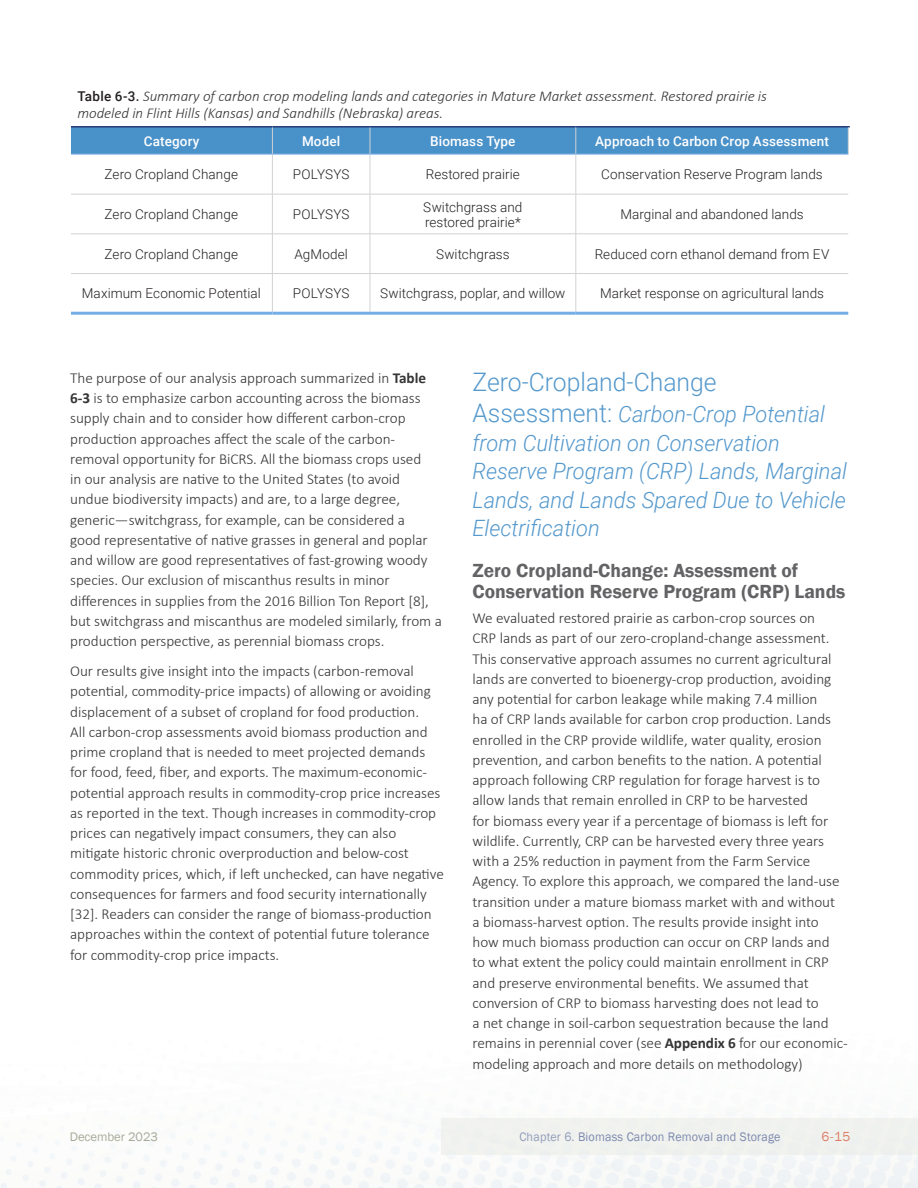
<style>
.page{position:relative;width:918px;height:1188px;background:#fff}
.page>*{position:absolute;margin:0;border:0;box-sizing:border-box;transform-origin:0 0}
._02_Key_Findings___Introduction{font:300 25.5px "Roboto";color:#5498cc}
._02_Key_Findings___Introduction-2{font:italic 300 22.5px/28.5px "Roboto";color:#5498cc}
._00_Heading-03{font:600 19.5px/21px "Franklin Gothic";color:#636366}
._05_text_with_GREP_styles{font:300 15.15px/20.2px "Calibri";letter-spacing:-.005em;color:#363536}
._09_Figure_with_GREP{font:italic 300 15px/17.2px "Calibri";letter-spacing:-.005em;color:#363536}
.TwoBlue_Table_Body_decimal{font:300 13.5px/15px "Roboto";letter-spacing:.005em;color:#231f20}
.TwoBlue_Table_Body_No_decimal{font:300 13.5px "Roboto";letter-spacing:.005em;color:#231f20}
.TwoBlue_Header__Lighter_Blue_Description{font:500 13.5px "Roboto";letter-spacing:.01em;color:#fff}
.t1{font:13.5px "Franklin Gothic";color:#dc7f68}
.t2{font:12.75px "Franklin Gothic";letter-spacing:.015em;color:#7d89ae;scale:.95 1}
.t3{font:12.75px "Franklin Gothic";letter-spacing:-.005em;color:#a7aa99}
.s1{font-family:"Roboto";font-weight:500;font-style:normal;font-size:13.5px;color:#231f20}
.s2{font-weight:700}
.s3{font-style:normal;font-size:25.5px}
.s4{color:#939dbb}
</style>
<div class="page">
<div style="left:441px;top:1118px;width:477px;height:36px;background:#f0f2ee"></div>
<hr style="left:370px;top:155px;width:1px;height:39px;background:#d1d2d4">
<hr style="left:576px;top:155px;width:1px;height:39px;background:#d1d2d4">
<hr style="left:370px;top:194px;width:1px;height:40px;background:#d1d2d4">
<hr style="left:576px;top:194px;width:1px;height:40px;background:#d1d2d4">
<hr style="left:370px;top:234px;width:1px;height:39px;background:#d1d2d4">
<hr style="left:576px;top:234px;width:1px;height:39px;background:#d1d2d4">
<hr style="left:370px;top:274px;width:1px;height:38px;background:#d1d2d4">
<hr style="left:576px;top:274px;width:1px;height:38px;background:#d1d2d4">
<hr style="left:272px;top:155px;width:1px;height:39px;background:#d1d2d4">
<hr style="left:272px;top:194px;width:1px;height:40px;background:#d1d2d4">
<hr style="left:272px;top:234px;width:1px;height:39px;background:#d1d2d4">
<hr style="left:272px;top:274px;width:1px;height:38px;background:#d1d2d4">
<hr style="left:71px;top:194px;width:201px;height:1px;background:#d1d2d4">
<hr style="left:272px;top:194px;width:98px;height:1px;background:#d1d2d4">
<hr style="left:370px;top:194px;width:206px;height:1px;background:#d1d2d4">
<hr style="left:576px;top:194px;width:272px;height:1px;background:#d1d2d4">
<hr style="left:71px;top:234px;width:201px;height:1px;background:#d1d2d4">
<hr style="left:272px;top:234px;width:98px;height:1px;background:#d1d2d4">
<hr style="left:370px;top:234px;width:206px;height:1px;background:#d1d2d4">
<hr style="left:576px;top:234px;width:272px;height:1px;background:#d1d2d4">
<hr style="left:71px;top:273px;width:201px;height:1px;background:#d1d2d4">
<hr style="left:272px;top:273px;width:98px;height:1px;background:#d1d2d4">
<hr style="left:370px;top:273px;width:206px;height:1px;background:#d1d2d4">
<hr style="left:576px;top:273px;width:272px;height:1px;background:#d1d2d4">
<hr style="left:71px;top:312px;width:201px;height:3px;background:#75aee7">
<hr style="left:272px;top:312px;width:98px;height:3px;background:#75aee7">
<hr style="left:370px;top:312px;width:206px;height:3px;background:#75aee7">
<hr style="left:576px;top:312px;width:272px;height:3px;background:#75aee7">
<hr style="left:71px;top:126px;width:201px;height:2px;background:#263a78">
<hr style="left:272px;top:126px;width:98px;height:2px;background:#263a78">
<hr style="left:370px;top:126px;width:206px;height:2px;background:#263a78">
<hr style="left:576px;top:126px;width:274px;height:2px;background:#263a78">
<svg style="left:71px;top:127px;width:778px;height:27px;background:#4990c7"></svg>
<hr style="left:71px;top:154px;width:201px;height:1px;background:#91beec">
<hr style="left:272px;top:154px;width:98px;height:1px;background:#91beec">
<hr style="left:370px;top:154px;width:206px;height:1px;background:#91beec">
<hr style="left:576px;top:154px;width:272px;height:1px;background:#91beec">
<p class="_09_Figure_with_GREP" style="left:77px;top:87px;width:691px"><span class="s1">Table 6-3.</span> Summary of carbon crop modeling lands and categories in Mature Market assessment. Restored prairie is modeled in Flint Hills (Kansas) and Sandhills (Nebraska) areas.</p>
<p class="TwoBlue_Header__Lighter_Blue_Description" style="left:144px;top:131px;width:57px">Category</p>
<p class="TwoBlue_Header__Lighter_Blue_Description" style="left:302px;top:131px;width:40px">Model</p>
<p class="TwoBlue_Header__Lighter_Blue_Description" style="left:430px;top:131px;width:87px">Biomass Type</p>
<p class="TwoBlue_Header__Lighter_Blue_Description" style="left:595px;top:131px;width:236px">Approach to Carbon Crop Assessment</p>
<p class="TwoBlue_Table_Body_No_decimal" style="left:105px;top:165px;width:135px">Zero Cropland Change</p>
<p class="TwoBlue_Table_Body_decimal" style="left:293px;top:166px;width:58px">POLYSYS</p>
<p class="TwoBlue_Table_Body_decimal" style="left:426px;top:166px;width:95px">Restored prairie</p>
<p class="TwoBlue_Table_Body_decimal" style="left:601px;top:166px;width:223px">Conservation Reserve Program lands</p>
<p class="TwoBlue_Table_Body_No_decimal" style="left:105px;top:205px;width:135px">Zero Cropland Change</p>
<p class="TwoBlue_Table_Body_decimal" style="left:293px;top:206px;width:58px">POLYSYS</p>
<p class="TwoBlue_Table_Body_decimal" style="left:423px;top:199px;width:101px">Switchgrass and restored prairie*</p>
<p class="TwoBlue_Table_Body_decimal" style="left:620px;top:206px;width:185px">Marginal and abandoned lands</p>
<p class="TwoBlue_Table_Body_No_decimal" style="left:105px;top:244px;width:135px">Zero Cropland Change</p>
<p class="TwoBlue_Table_Body_decimal" style="left:295px;top:246px;width:55px">AgModel</p>
<p class="TwoBlue_Table_Body_decimal" style="left:436px;top:246px;width:75px">Switchgrass</p>
<p class="TwoBlue_Table_Body_decimal" style="left:595px;top:246px;width:236px">Reduced corn ethanol demand from EV</p>
<p class="TwoBlue_Table_Body_No_decimal" style="left:82px;top:284px;width:180px">Maximum Economic Potential</p>
<p class="TwoBlue_Table_Body_No_decimal" style="left:293px;top:284px;width:58px">POLYSYS</p>
<p class="TwoBlue_Table_Body_No_decimal" style="left:380px;top:284px;width:187px">Switchgrass, poplar, and willow</p>
<p class="TwoBlue_Table_Body_No_decimal" style="left:600px;top:284px;width:226px">Market response on agricultural lands</p>
<p class="_05_text_with_GREP_styles" style="left:70px;top:368px;width:373px">The purpose of our analysis approach summarized in <span class="s2">Table 6-3</span> is to emphasize carbon accounting across the biomass supply chain and to consider how different carbon-crop production approaches affect the scale of the carbon&shy;removal opportunity for BiCRS. All the biomass crops used<br>in our analysis are native to the United States (to avoid undue biodiversity impacts) and are, to a large degree, generic—switchgrass, for example, can be considered a<br>good representative of native grasses in general and poplar and willow are good representatives of fast-growing woody species. Our exclusion of miscanthus results in minor differences in supplies from the 2016 Billion Ton Report [8], but switchgrass and miscanthus are modeled similarly, from a production perspective, as perennial biomass crops.</p>
<p class="_05_text_with_GREP_styles" style="left:70px;top:661px;width:375px">Our results give insight into the impacts (carbon-removal potential, commodity-price impacts) of allowing or avoiding displacement of a subset of cropland for food production.<br>All carbon-crop assessments avoid biomass production and prime cropland that is needed to meet projected demands for food, feed, fiber, and exports. The maximum-economic&shy;potential approach results in commodity-crop price increases as reported in the text. Though increases in commodity-crop prices can negatively impact consumers, they can also mitigate historic chronic overproduction and below-cost commodity prices, which, if left unchecked, can have negative consequences for farmers and food security internationally [32]. Readers can consider the range of biomass-production approaches within the context of potential future tolerance for commodity-crop price impacts.</p>
<p class="_02_Key_Findings___Introduction" style="left:472px;top:364px;width:246px">Zero-Cropland-Change</p>
<p class="_02_Key_Findings___Introduction-2" style="left:472px;top:399px;width:376px"><span class="s3">Assessment:</span> Carbon-Crop Potential from Cultivation on Conservation Reserve Program (CRP) Lands, Marginal Lands, and Lands Spared Due to Vehicle Electrification</p>
<p class="_00_Heading-03" style="left:472px;top:560px;width:374px">Zero Cropland-Change: Assessment of<br>Conservation Reserve Program (CRP) Lands</p>
<p class="_05_text_with_GREP_styles" style="left:472px;top:608px;width:377px">We evaluated restored prairie as carbon-crop sources on<br>CRP lands as part of our zero-cropland-change assessment.<br>This conservative approach assumes no current agricultural lands are converted to bioenergy-crop production, avoiding any potential for carbon leakage while making 7.4 million<br>ha of CRP lands available for carbon crop production. Lands enrolled in the CRP provide wildlife, water quality, erosion prevention, and carbon benefits to the nation. A potential approach following CRP regulation for forage harvest is to allow lands that remain enrolled in CRP to be harvested<br>for biomass every year if a percentage of biomass is left for wildlife. Currently, CRP can be harvested every three years with a 25% reduction in payment from the Farm Service Agency. To explore this approach, we compared the land-use transition under a mature biomass market with and without<br>a biomass-harvest option. The results provide insight into how much biomass production can occur on CRP lands and<br>to what extent the policy could maintain enrollment in CRP and preserve environmental benefits. We assumed that conversion of CRP to biomass harvesting does not lead to<br>a net change in soil-carbon sequestration because the land remains in perennial cover (see <span class="s2">Appendix 6</span> for our economic&shy;modeling approach and more details on methodology)</p>
<p class="t3" style="left:70px;top:1129px;width:90px">December 2023</p>
<p class="t2" style="left:519px;top:1129px;width:276px"><span class="s4">Chapter 6.</span> Biomass Carbon Removal and Storage</p>
<p class="t1" style="left:822px;top:1128px;width:30px">6-15</p>
</div>
